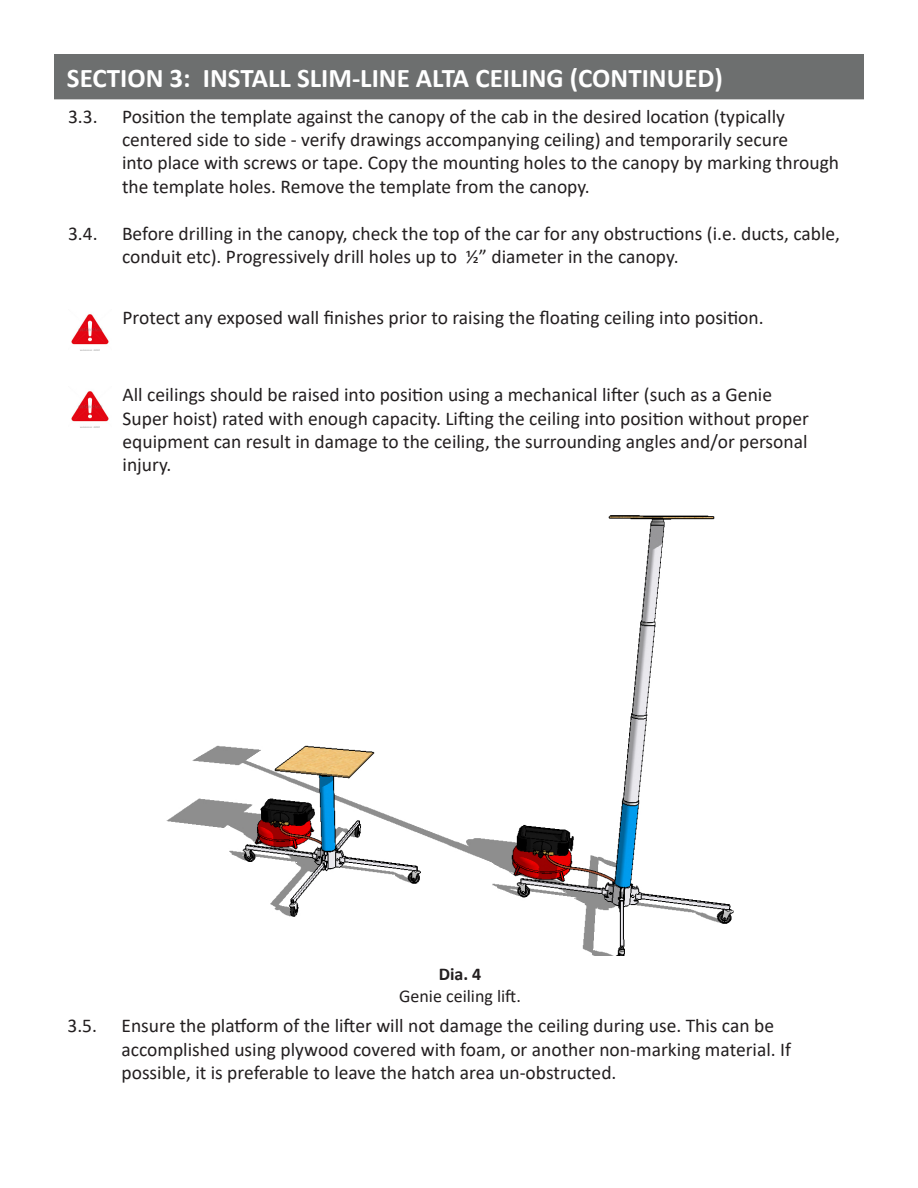
<style>
.page{position:relative;width:918px;height:1188px;background:#fff}
.page>*{position:absolute;margin:0;border:0;box-sizing:border-box;transform-origin:0 0}
.t1{font:700 27px "Calibri";color:#fff}
.t2{font:19.5px/23.4px "Calibri";color:#231f20}
.t3{font:18px "Calibri";color:#231f20}
.t4{font:700 18px "Calibri";color:#231f20}
</style>
<div class="page">
<div style="left:54px;top:54px;width:810px;height:45px;background:#6d6f6f"></div>
<img style="left:71px;top:314px;width:38px;height:37px">
<img style="left:166px;top:515px;width:568px;height:441px">
<img style="left:71px;top:391px;width:38px;height:37px">
<p class="t1" style="left:67px;top:59px;width:657px">SECTION 3: INSTALL SLIM-LINE ALTA CEILING (CONTINUED)</p>
<p class="t2" style="left:68px;top:104px;width:31px">3.3.</p>
<p class="t2" style="left:122px;top:104px;width:665px">Position the template against the canopy of the cab in the desired location (typically</p>
<p class="t2" style="left:122px;top:127px;width:719px">centered side to side - verify drawings accompanying ceiling) and temporarily secure<br>into place with screws or tape. Copy the mounting holes to the canopy by marking through the template holes. Remove the template from the canopy.</p>
<p class="t2" style="left:68px;top:221px;width:31px">3.4.</p>
<p class="t2" style="left:122px;top:221px;width:720px">Before drilling in the canopy, check the top of the car for any obstructions (i.e. ducts, cable, conduit etc). Progressively drill holes up to ½” diameter in the canopy.</p>
<p class="t2" style="left:123px;top:305px;width:643px">Protect any exposed wall finishes prior to raising the floating ceiling into position.</p>
<p class="t2" style="left:123px;top:383px;width:688px">All ceilings should be raised into position using a mechanical lifter (such as a Genie Super hoist) rated with enough capacity. Lifting the ceiling into position without proper equipment can result in damage to the ceiling, the surrounding angles and/or personal injury.</p>
<p class="t4" style="left:439px;top:961px;width:44px">Dia. 4</p>
<p class="t3" style="left:399px;top:983px;width:123px">Genie ceiling lift.</p>
<p class="t2" style="left:68px;top:1013px;width:31px">3.5.</p>
<p class="t2" style="left:121px;top:1013px;width:654px">Ensure the platform of the lifter will not damage the ceiling during use. This can be</p>
<p class="t2" style="left:121px;top:1037px;width:671px">accomplished using plywood covered with foam, or another non-marking material. If possible, it is preferable to leave the hatch area un-obstructed.</p>
</div>
